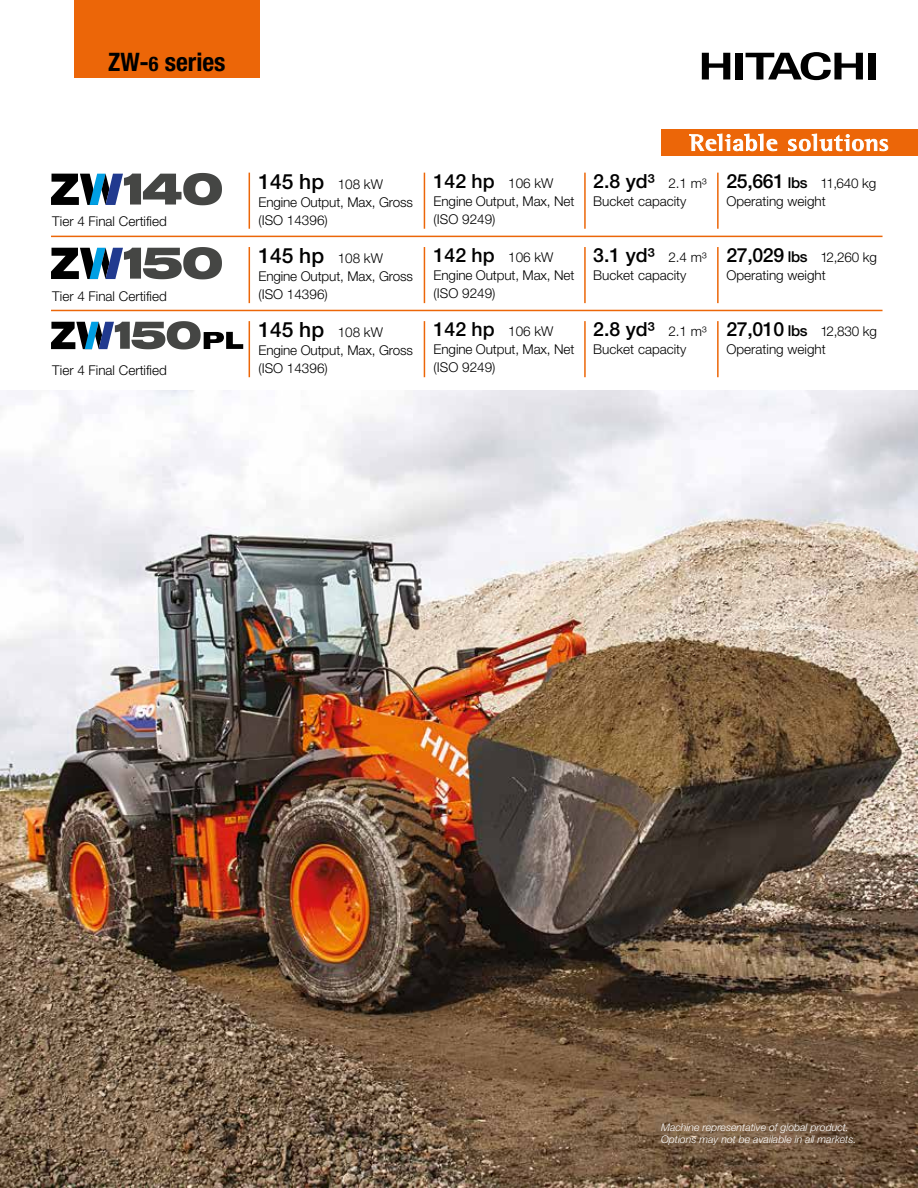
<style>
.page{position:relative;width:918px;height:1188px;background:#fff}
.page>*{position:absolute;margin:0;border:0;box-sizing:border-box;transform-origin:0 0}
.t1{font:700 condensed 25.5px "Helvetica Neue LT Pro";color:#000}
.t2{font:500 21px "Helvetica Neue";color:#000}
.t3{font:500 19.5px "Helvetica Neue";color:#000}
.t4{font:300 13.5px/18px "Helvetica Neue";color:#000}
.t5{font:italic 300 10.5px/12px "Helvetica Neue LT Pro";color:#fff}
.s1{font-size:20.25px}
.s2{font-weight:300;font-size:13.5px}
.s3{font-weight:500;font-size:19.5px}
.s4{font-weight:500;font-size:15px}
</style>
<div class="page">
<div style="left:869px;top:53px;width:7px;height:26px;background:#000"></div>
<svg style="left:702px;top:53px;width:28px;height:27px"></svg>
<div style="left:736px;top:53px;width:7px;height:26px;background:#000"></div>
<svg style="left:746px;top:52px;width:117px;height:28px"></svg>
<div style="left:662px;top:129px;width:256px;height:27px;background:#ec6608"></div>
<svg style="left:689px;top:134px;width:88px;height:17px"></svg>
<svg style="left:788px;top:134px;width:100px;height:17px"></svg>
<div style="left:74px;top:0;width:186px;height:78px;background:#ec6608"></div>
<img style="left:0;top:390px;width:918px;height:798px">
<hr style="left:584px;top:173px;width:2px;height:56px;background:#ec6608">
<hr style="left:717px;top:173px;width:2px;height:56px;background:#ec6608">
<hr style="left:249px;top:173px;width:1px;height:56px;background:#ec6608">
<hr style="left:424px;top:173px;width:1px;height:56px;background:#ec6608">
<hr style="left:584px;top:247px;width:2px;height:56px;background:#ec6608">
<hr style="left:717px;top:247px;width:2px;height:56px;background:#ec6608">
<hr style="left:249px;top:247px;width:1px;height:56px;background:#ec6608">
<hr style="left:424px;top:247px;width:1px;height:56px;background:#ec6608">
<hr style="left:584px;top:321px;width:2px;height:56px;background:#ec6608">
<hr style="left:717px;top:321px;width:2px;height:56px;background:#ec6608">
<hr style="left:249px;top:321px;width:1px;height:56px;background:#ec6608">
<hr style="left:424px;top:321px;width:1px;height:56px;background:#ec6608">
<svg style="left:51px;top:173px;width:171px;height:32px"></svg>
<svg style="left:51px;top:321px;width:192px;height:28px"></svg>
<svg style="left:51px;top:247px;width:171px;height:32px"></svg>
<hr style="left:51px;top:236px;width:832px;height:1px;background:#ec6608">
<hr style="left:51px;top:310px;width:832px;height:1px;background:#ec6608">
<h1 class="t1" style="left:108px;top:46px;width:119px">ZW-<span class="s1">6</span> series</h1>
<p class="t4" style="left:52px;top:212px;width:116px">Tier 4 Final Certified</p>
<p class="t4" style="left:52px;top:286px;width:116px">Tier 4 Final Certified</p>
<p class="t4" style="left:52px;top:361px;width:116px">Tier 4 Final Certified</p>
<h2 class="t2" style="left:258px;top:169px;width:126px">145 hp <span class="s2">108 kW</span></h2>
<p class="t4" style="left:258px;top:193px;width:156px">Engine Output, Max, Gross (ISO 14396)</p>
<h2 class="t2" style="left:258px;top:243px;width:126px">145 hp <span class="s2">108 kW</span></h2>
<p class="t4" style="left:258px;top:267px;width:156px">Engine Output, Max, Gross (ISO 14396)</p>
<h2 class="t2" style="left:258px;top:317px;width:126px">145 hp <span class="s2">108 kW</span></h2>
<p class="t4" style="left:258px;top:341px;width:156px">Engine Output, Max, Gross (ISO 14396)</p>
<h3 class="t3" style="left:434px;top:169px;width:121px">142 hp <span class="s2">106 kW</span></h3>
<p class="t4" style="left:434px;top:192px;width:142px">Engine Output, Max, Net (ISO 9249)</p>
<h3 class="t3" style="left:434px;top:244px;width:121px">142 hp <span class="s2">106 kW</span></h3>
<p class="t4" style="left:434px;top:266px;width:142px">Engine Output, Max, Net (ISO 9249)</p>
<h3 class="t3" style="left:434px;top:318px;width:121px">142 hp <span class="s2">106 kW</span></h3>
<p class="t4" style="left:434px;top:340px;width:142px">Engine Output, Max, Net (ISO 9249)</p>
<h3 class="t3" style="left:593px;top:169px;width:115px">2.8 yd³ <span class="s2">2.1 m³</span></h3>
<p class="t4" style="left:593px;top:192px;width:95px">Bucket capacity</p>
<h3 class="t3" style="left:593px;top:244px;width:115px">3.1 yd³ <span class="s2">2.4 m³</span></h3>
<p class="t4" style="left:593px;top:266px;width:95px">Bucket capacity</p>
<h3 class="t3" style="left:593px;top:318px;width:115px">2.8 yd³ <span class="s2">2.1 m³</span></h3>
<p class="t4" style="left:593px;top:340px;width:95px">Bucket capacity</p>
<p class="t4" style="left:727px;top:174px;width:151px"><span class="s3">25,661</span> <span class="s4">lbs</span> 11,640 kg<br>Operating weight</p>
<p class="t4" style="left:727px;top:248px;width:152px"><span class="s3">27,029</span> <span class="s4">lbs</span> 12,260 kg<br>Operating weight</p>
<p class="t4" style="left:727px;top:322px;width:152px"><span class="s3">27,010</span> <span class="s4">lbs</span> 12,830 kg<br>Operating weight</p>
<p class="t5" style="left:661px;top:1121px;width:197px">Machine representative of global product.<br>Options may not be available in all markets.</p>
</div>
